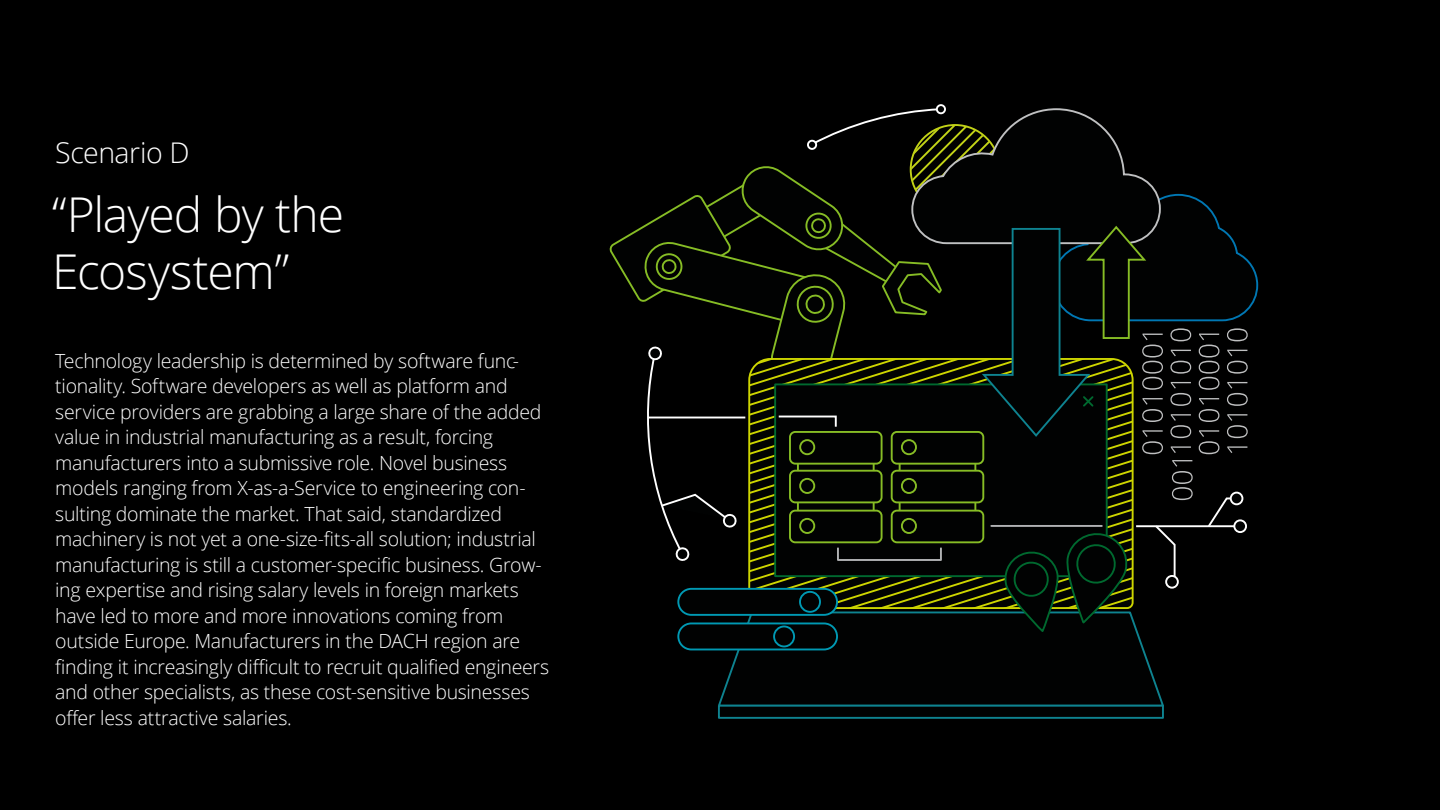
<style>
.page{position:relative;width:1440px;height:810px;background:#000}
.page>*{position:absolute;margin:0;border:0;box-sizing:border-box;transform-origin:0 0}
.t1{font:300 48px/57px "Open Sans";letter-spacing:-.02em;color:#fff}
.t2{font:300 28.5px "Open Sans";letter-spacing:-.02em;color:#fff}
.t3{font:300 19.5px/25.5px "Open Sans";letter-spacing:-.015em;color:#fff}
</style>
<div class="page">
<div style="left:718px;top:705px;width:446px;height:14px;border:2px solid #0e8390"></div>
<div style="left:936px;top:104px;width:10px;height:10px;border:2px solid #fff;border-radius:50%"></div>
<svg style="left:609px;top:107px;width:650px;height:601px"></svg>
<h2 class="t2" style="left:55px;top:133px;width:136px">Scenario D</h2>
<h1 class="t1" style="left:52px;top:185px;width:294px">“Played by the<br>Ecosystem”</h1>
<p class="t3" style="left:55px;top:347px;width:495px">Technology leadership is determined by software func&shy;tionality. Software developers as well as platform and service providers are grabbing a large share of the added value in industrial manufacturing as a result, forcing manufacturers into a submissive role. Novel business models ranging from X-as-a-Service to engineering con&shy;sulting dominate the market. That said, standardized machinery is not yet a one-size-fits-all solution; industrial manufacturing is still a customer-specific business. Grow&shy;ing expertise and rising salary levels in foreign markets have led to more and more innovations coming from outside Europe. Manufacturers in the DACH region are finding it increasingly difficult to recruit qualified engineers and other specialists, as these cost-sensitive businesses offer less attractive salaries.</p>
</div>
